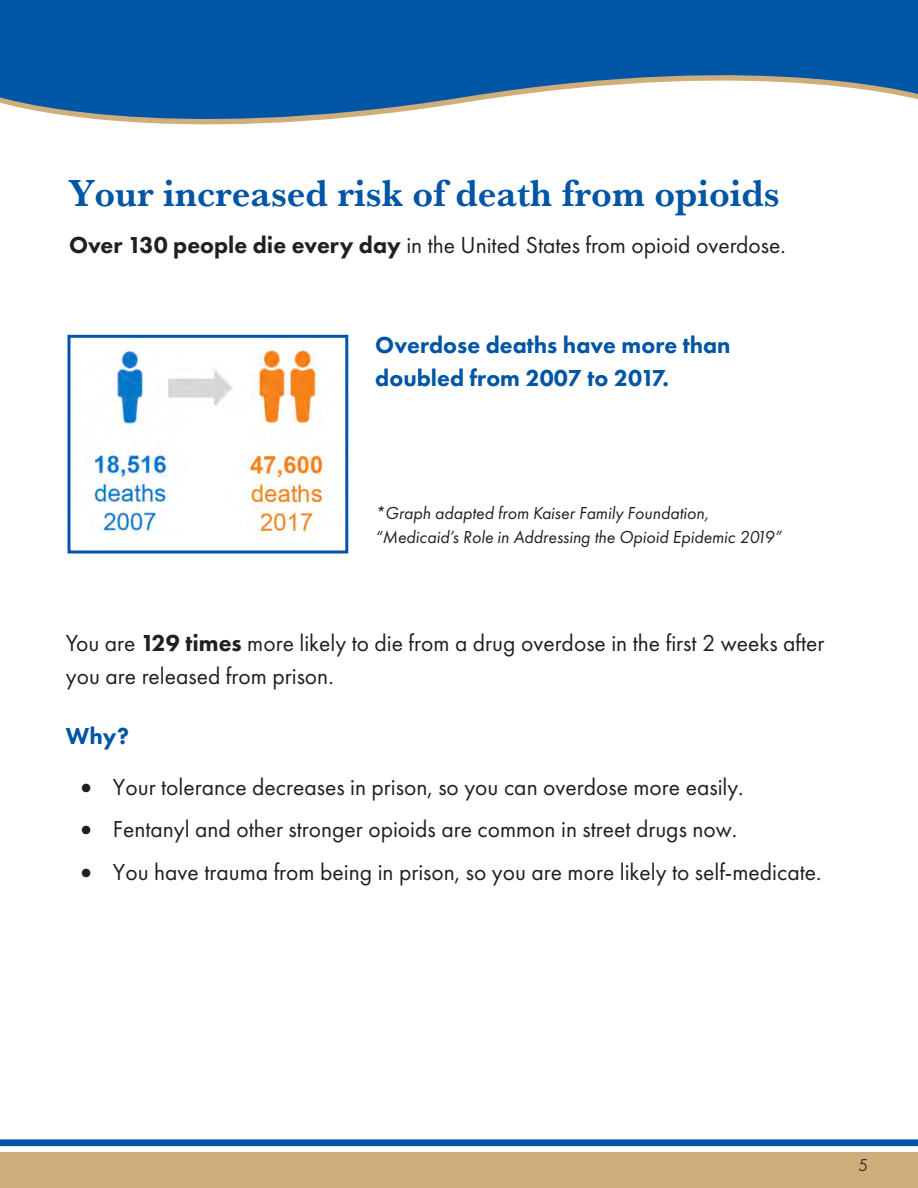
<style>
.page{position:relative;width:918px;height:1188px;background:#fff}
.page>*{position:absolute;margin:0;border:0;box-sizing:border-box;transform-origin:0 0}
.t1{font:700 39px "Baskerville URW";color:#0155a5}
.t2{font:24px/33px "Futura PT";color:#231f20}
.t3{font:800 24px/33px "Futura PT";color:#0155a5}
.t4{font:italic 18px/24.8px "Futura PT";color:#231f20}
.t5{font:18px "Futura PT";color:#000}
.s1{font-weight:800}
</style>
<div class="page">
<div style="left:0;top:1152px;width:918px;height:36px;background:#cfae7b"></div>
<svg style="left:1px;top:0;width:917px;height:125px;fill:#0155a5"></svg>
<img style="left:86px;top:343px;width:245px;height:195px">
<div style="left:68px;top:335px;width:280px;height:219px;border:3px solid #0155a5"></div>
<svg style="left:0;top:0;width:1px;height:103px"></svg>
<div style="left:0;top:1139px;width:918px;height:7px;background:#0155a5"></div>
<h1 class="t1" style="left:69px;top:165px;width:712px">Your increased risk of death from opioids</h1>
<p class="t2" style="left:69px;top:228px;width:718px"><span class="s1">Over 130 people die every day</span> in the United States from opioid overdose.</p>
<p class="t3" style="left:375px;top:328px;width:357px">Overdose deaths have more than doubled from 2007 to 2017.</p>
<p class="t4" style="left:375px;top:500px;width:408px">*Graph adapted from Kaiser Family Foundation, “Medicaid’s Role in Addressing the Opioid Epidemic 2019”</p>
<p class="t2" style="left:66px;top:626px;width:760px">You are <span class="s1">129 times</span> more likely to die from a drug overdose in the first 2 weeks after you are released from prison.</p>
<p class="t3" style="left:66px;top:719px;width:65px">Why?</p>
<p class="t2" style="left:81px;top:770px;width:664px">• Your tolerance decreases in prison, so you can overdose more easily.</p>
<p class="t2" style="left:81px;top:813px;width:658px">• Fentanyl and other stronger opioids are common in street drugs now.</p>
<p class="t2" style="left:81px;top:856px;width:742px">• You have trauma from being in prison, so you are more likely to self-medicate.</p>
<p class="t5" style="left:859px;top:1155px;width:12px">5</p>
</div>
